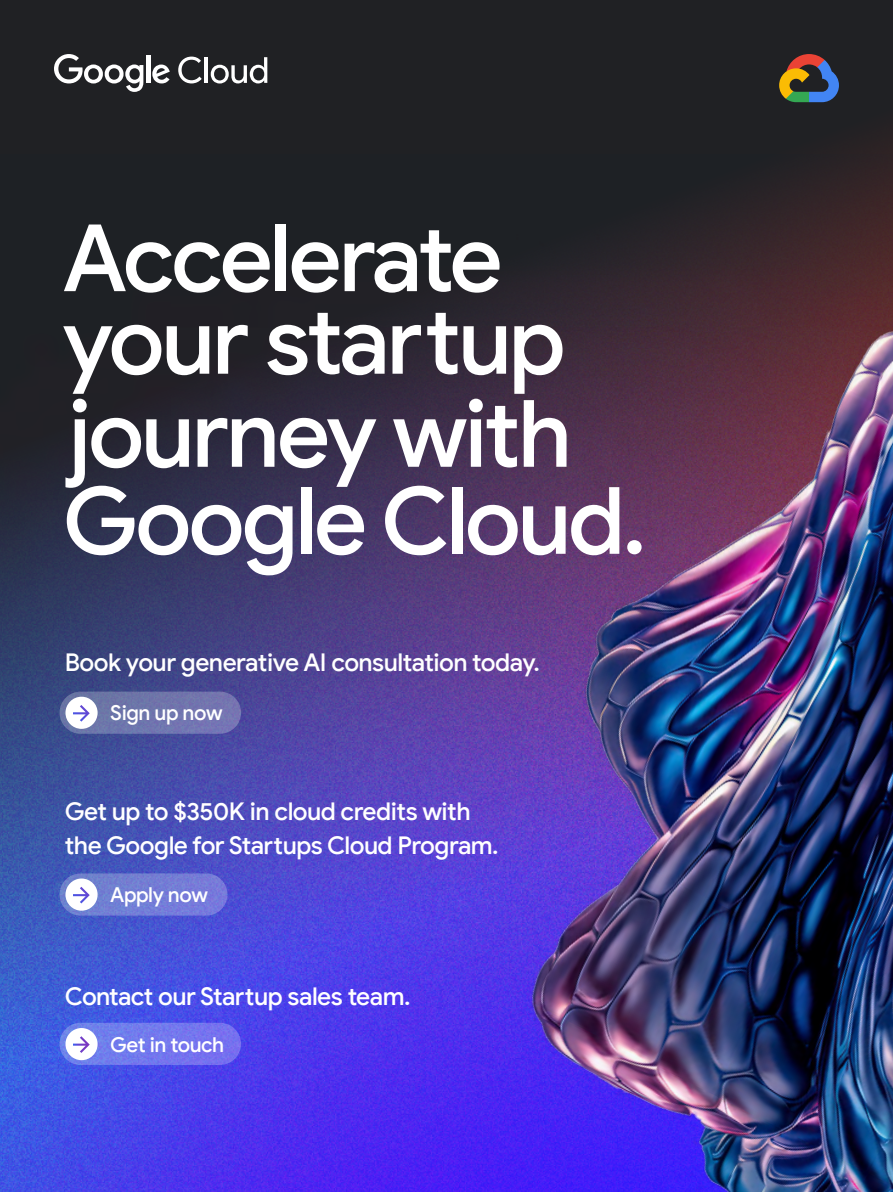
<style>
.page{position:relative;width:893px;height:1192px;background:#fff}
.page>*{position:absolute;margin:0;border:0;box-sizing:border-box;transform-origin:0 0}
.t1{font:500 93px/82.5px "Google Sans";letter-spacing:-.04em;color:#fff}
.t2{font:500 24.45px/33.9px "Google Sans";letter-spacing:-.025em;color:#fff}
.t3{font:500 20.55px "Google Sans";letter-spacing:-.025em;color:#fff}
</style>
<div class="page">
<div style="left:0;top:0;width:893px;height:1191px;background:#202124"></div>
<img style="left:0;top:102px;width:893px;height:1089px">
<svg style="left:779px;top:54px;width:60px;height:48px"></svg>
<hr style="left:205px;top:57px;width:3px;height:26px;background:#fff">
<svg style="left:211px;top:57px;width:56px;height:26px"></svg>
<svg style="left:178px;top:57px;width:24px;height:26px"></svg>
<svg style="left:54px;top:54px;width:89px;height:38px"></svg>
<hr style="left:146px;top:55px;width:4px;height:28px;background:#fff">
<svg style="left:152px;top:65px;width:18px;height:18px"></svg>
<img style="left:527px;top:323px;width:366px;height:868px">
<div style="left:60px;top:691px;width:181px;height:42px;background:#6f75ac;border-radius:21px"></div>
<div style="left:65px;top:696px;width:33px;height:32px;background:#fff;border-radius:50%"></div>
<svg style="left:73px;top:705px;width:17px;height:16px"></svg>
<div style="left:60px;top:873px;width:167px;height:42px;background:linear-gradient(to right,#7186ce,#7778dc);border-radius:21px"></div>
<div style="left:65px;top:878px;width:33px;height:32px;background:#fff;border-radius:50%"></div>
<svg style="left:73px;top:887px;width:17px;height:16px"></svg>
<svg style="left:60px;top:1022px;width:181px;height:42px;background:#7277ed"></svg>
<div style="left:65px;top:1027px;width:33px;height:32px;background:#fff;border-radius:50%"></div>
<svg style="left:73px;top:1036px;width:17px;height:16px"></svg>
<h1 class="t1" style="left:63px;top:217px;width:505px">Accelerate your startup</h1>
<h1 class="t1" style="left:63px;top:390px;width:586px;line-height:87px">journey with<br>Google Cloud.</h1>
<p class="t2" style="left:65px;top:645px;width:477px">Book your generative AI consultation today.</p>
<p class="t3" style="left:110px;top:700px;width:114px">Sign up now</p>
<p class="t2" style="left:65px;top:794px;width:436px">Get up to $350K in cloud credits with the Google for Startups Cloud Program.</p>
<p class="t3" style="left:110px;top:882px;width:99px">Apply now</p>
<p class="t2" style="left:65px;top:978px;width:348px">Contact our Startup sales team.</p>
<p class="t3" style="left:110px;top:1031px;width:115px">Get in touch</p>
</div>
